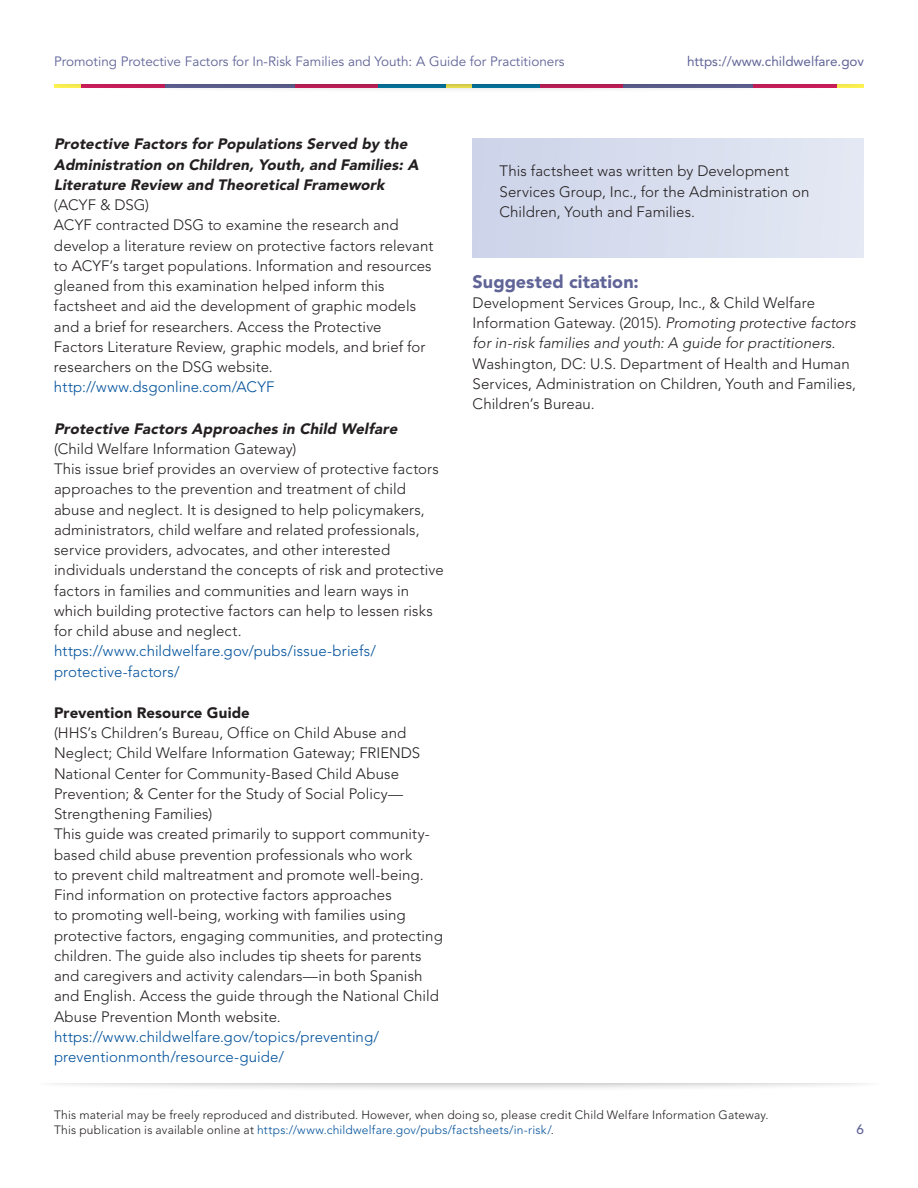
<style>
.page{position:relative;width:918px;height:1188px;background:#fff}
.page>*{position:absolute;margin:0;border:0;box-sizing:border-box;transform-origin:0 0}
.t1{font:900 18px "Avenir";letter-spacing:.005em;color:#606497}
.t2{font:300 15px/20.2px "Avenir";letter-spacing:.005em;color:#231f20}
.t3{font:13.5px "Avenir";color:#606497}
.t4{font:13.5px "Avenir";color:#606497}
.t5{font:500 13.5px "Avenir";color:#606497}
.t6{font:300 12px/15px "Avenir";letter-spacing:.015em;color:#231f20}
.s1{font-weight:900;font-style:italic}
.s2{color:#01519b}
.s3{font-weight:900}
.s4{font-style:italic}
</style>
<div class="page">
<div style="left:34px;top:1065px;width:850px;height:27px;background:#231f20;opacity:.4"></div>
<div style="left:0;top:1058px;width:918px;height:25px;background:#fff"></div>
<div style="left:473px;top:138px;width:391px;height:120px;background:#d8deef"></div>
<div style="left:47px;top:66px;width:824px;height:27px;background:#231f20;opacity:.4"></div>
<div style="left:38px;top:58px;width:842px;height:25px;background:#fff"></div>
<p class="t3" style="left:54px;top:53px;width:512px">Promoting Protective Factors for In-Risk Families and Youth: A Guide for Practitioners</p>
<p class="t4" style="left:687px;top:53px;width:179px">https://www.childwelfare.gov</p>
<p class="t2" style="left:54px;top:134px;width:381px"><span class="s1">Protective Factors for Populations Served by the Administration on Children, Youth, and Families: A Literature Review and Theoretical Framework<br></span>(ACYF &amp; DSG)<br>ACYF contracted DSG to examine the research and develop a literature review on protective factors relevant to ACYF’s target populations. Information and resources gleaned from this examination helped inform this factsheet and aid the development of graphic models and a brief for researchers. Access the Protective Factors Literature Review, graphic models, and brief for researchers on the DSG website. <span class="s2">http://www.dsgonline.com/ACYF</span></p>
<p class="t2" style="left:54px;top:418px;width:391px"><span class="s1">Protective Factors Approaches in Child Welfare<br></span>(Child Welfare Information Gateway)<br>This issue brief provides an overview of protective factors approaches to the prevention and treatment of child abuse and neglect. It is designed to help policymakers, administrators, child welfare and related professionals, service providers, advocates, and other interested individuals understand the concepts of risk and protective factors in families and communities and learn ways in which building protective factors can help to lessen risks for child abuse and neglect. <span class="s2">https://www.childwelfare.gov/pubs/issue-briefs/ protective-factors/</span></p>
<p class="t2" style="left:54px;top:703px;width:390px"><span class="s3">Prevention Resource Guide<br></span>(HHS’s Children’s Bureau, Office on Child Abuse and Neglect; Child Welfare Information Gateway; FRIENDS National Center for Community-Based Child Abuse Prevention; &amp; Center for the Study of Social Policy— Strengthening Families)<br>This guide was created primarily to support community&shy;based child abuse prevention professionals who work<br>to prevent child maltreatment and promote well-being.<br>Find information on protective factors approaches<br>to promoting well-being, working with families using protective factors, engaging communities, and protecting children. The guide also includes tip sheets for parents and caregivers and activity calendars—in both Spanish and English. Access the guide through the National Child Abuse Prevention Month website. <span class="s2">https://www.childwelfare.gov/topics/preventing/ preventionmonth/resource-guide/</span></p>
<p class="t2" style="left:500px;top:161px;width:311px">This factsheet was written by Development<br>Services Group, Inc., for the Administration on<br>Children, Youth and Families.</p>
<h3 class="t1" style="left:473px;top:270px;width:168px">Suggested citation:</h3>
<p class="t2" style="left:473px;top:293px;width:385px">Development Services Group, Inc., &amp; Child Welfare Information Gateway. (2015). <span class="s4">Promoting protective factors for in-risk families and youth: A guide for practitioners.<br></span>Washington, DC: U.S. Department of Health and Human Services, Administration on Children, Youth and Families, Children’s Bureau.</p>
<p class="t6" style="left:54px;top:1107px;width:716px">This material may be freely reproduced and distributed. However, when doing so, please credit Child Welfare Information Gateway.<br>This publication is available online at <span class="s2">https://www.childwelfare.gov/pubs/factsheets/in-risk/</span>.</p>
<p class="t5" style="left:857px;top:1122px;width:9px">6</p>
</div>
